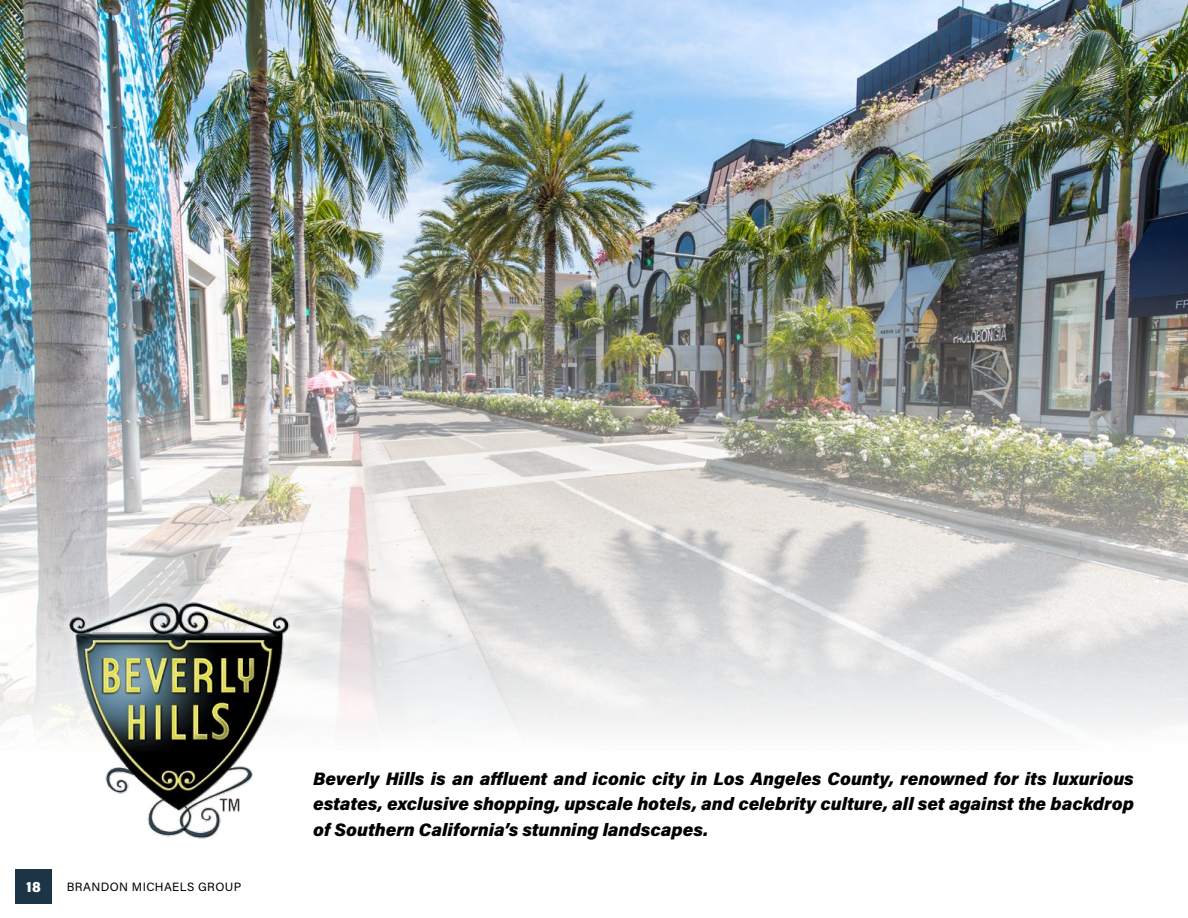
<style>
.page{position:relative;width:1188px;height:918px;background:#fff}
.page>*{position:absolute;margin:0;border:0;box-sizing:border-box;transform-origin:0 0}
.t1{font:italic 900 18px/25.5px "Acumin Pro";color:#000;text-align:justify}
.t2{font:900 15px "Acumin Pro Semi Cond";color:#fff}
.t3{font:12px "Acumin Pro";letter-spacing:.03em;color:#000}
</style>
<div class="page">
<img style="left:0;top:0;width:1188px;height:730px">
<img style="left:39px;top:580px;width:279px;height:259px">
<div style="left:16px;top:869px;width:36px;height:35px;background:#1c3546"></div>
<p class="t2" style="left:27px;top:876px;width:16px">18</p>
<p class="t3" style="left:67px;top:878px;width:176px">BRANDON MICHAELS GROUP</p>
<p class="t1" style="left:313px;top:765px;width:822px">Beverly Hills is an affluent and iconic city in Los Angeles County, renowned for its luxurious estates, exclusive shopping, upscale hotels, and celebrity culture, all set against the backdrop of Southern California’s stunning landscapes.</p>
</div>
